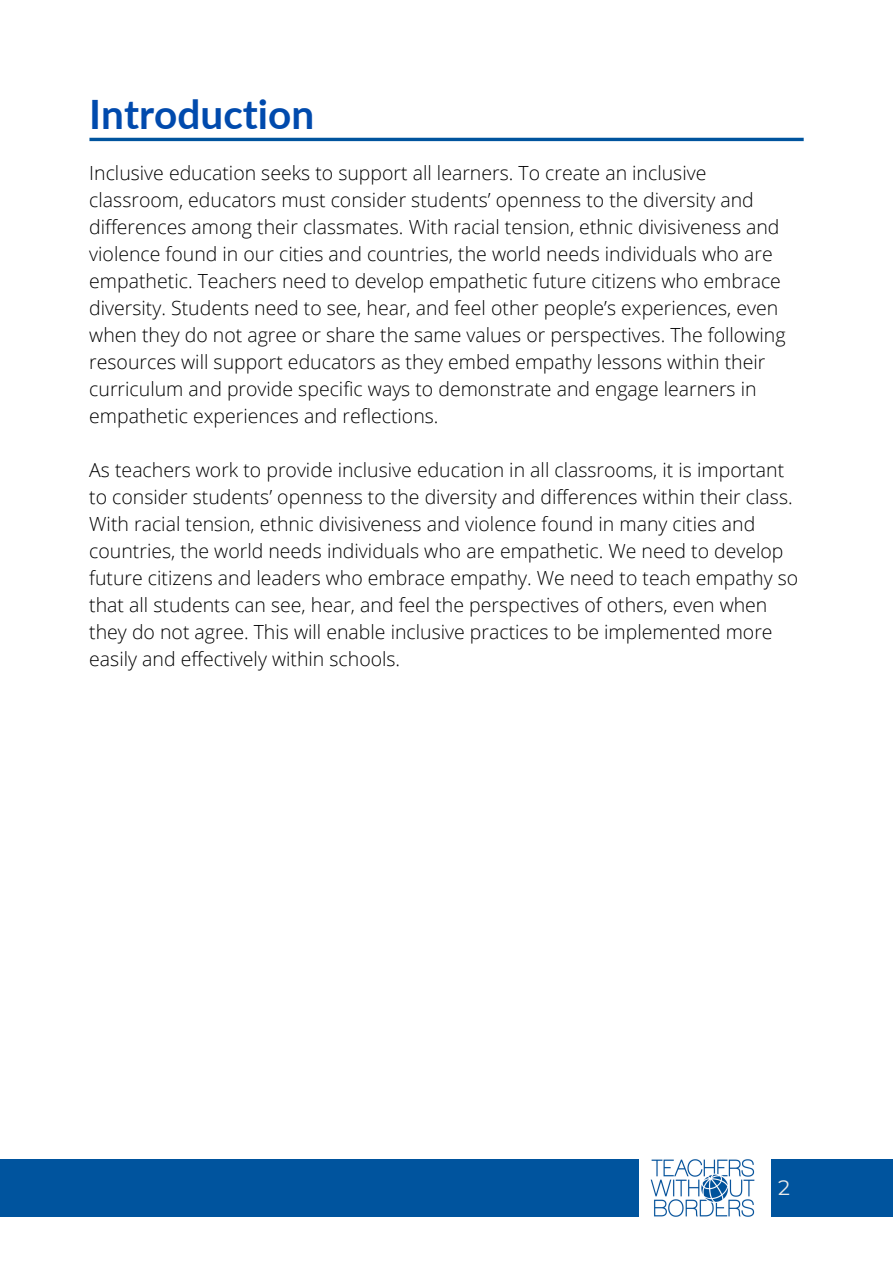
<style>
.page{position:relative;width:893px;height:1264px;background:#fff}
.page>*{position:absolute;margin:0;border:0;box-sizing:border-box;transform-origin:0 0}
.t1{font:700 40.5px "Lato";color:#004aad}
.t2{font:21px "Montserrat";color:#eaeaea}
.t3{font:300 19.5px/27px "Open Sans";color:#000}
</style>
<div class="page">
<hr style="left:89px;top:138px;width:714px;height:3px;background:#00549e">
<div style="left:0;top:1158px;width:892px;height:58px;background:#00549e"></div>
<img style="left:639px;top:1158px;width:131px;height:59px">
<h1 class="t1" style="left:89px;top:89px;width:226px">Introduction</h1>
<p class="t3" style="left:89px;top:159px;width:697px">Inclusive education seeks to support all learners. To create an inclusive classroom, educators must consider students’ openness to the diversity and differences among their classmates. With racial tension, ethnic divisiveness and violence found in our cities and countries, the world needs individuals who are empathetic. Teachers need to develop empathetic future citizens who embrace diversity. Students need to see, hear, and feel other people’s experiences, even when they do not agree or share the same values or perspectives. The following resources will support educators as they embed empathy lessons within their curriculum and provide specific ways to demonstrate and engage learners in empathetic experiences and reflections.</p>
<p class="t3" style="left:89px;top:456px;width:710px">As teachers work to provide inclusive education in all classrooms, it is important to consider students’ openness to the diversity and differences within their class.<br>With racial tension, ethnic divisiveness and violence found in many cities and countries, the world needs individuals who are empathetic. We need to develop future citizens and leaders who embrace empathy. We need to teach empathy so that all students can see, hear, and feel the perspectives of others, even when they do not agree. This will enable inclusive practices to be implemented more easily and effectively within schools.</p>
<p class="t2" style="left:778px;top:1174px;width:13px">2</p>
</div>
